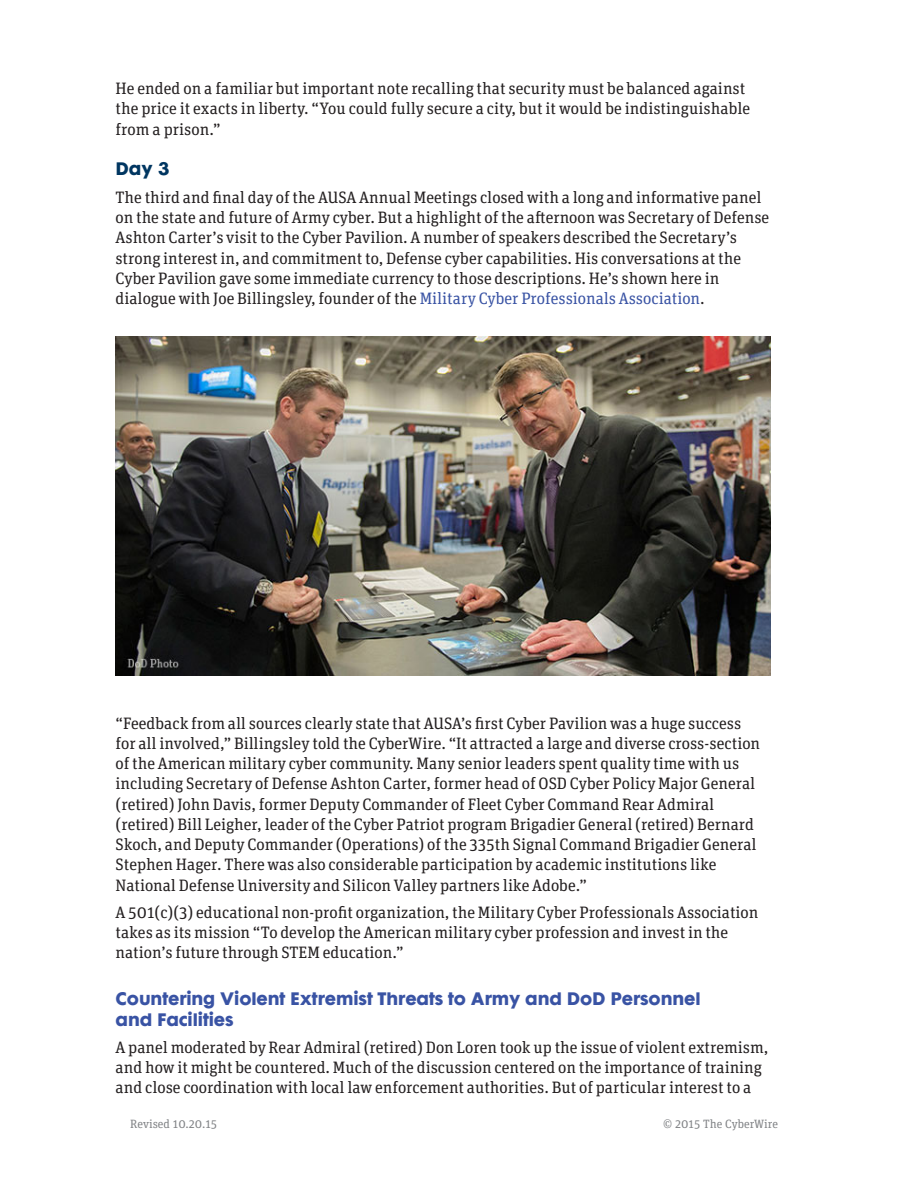
<style>
.page{position:relative;width:918px;height:1188px;background:#fff}
.page>*{position:absolute;margin:0;border:0;box-sizing:border-box;transform-origin:0 0}
.unit_slab_text{font:16.5px/20.2px "Unit Slab OT";color:#231f20}
.headers_blue{font:700 16.5px/20.2px "Cg Futura Maxi";letter-spacing:-.005em;color:#3953a4}
.Event_Day{font:700 16.5px "Cg Futura Maxi";color:#003661}
.t1{font:12px "Unit Slab OT";color:#808285}
.s1{color:#3953a4}
</style>
<div class="page">
<img style="left:116px;top:336px;width:655px;height:340px">
<p class="unit_slab_text" style="left:116px;top:78px;width:636px">He ended on a familiar but important note recalling that security must be balanced against the price it exacts in liberty. “You could fully secure a city, but it would be indistinguishable from a prison.”</p>
<p class="Event_Day" style="left:116px;top:158px;width:55px">Day 3</p>
<p class="unit_slab_text" style="left:116px;top:187px;width:655px">The third and final day of the AUSA Annual Meetings closed with a long and informative panel on the state and future of Army cyber. But a highlight of the afternoon was Secretary of Defense Ashton Carter’s visit to the Cyber Pavilion. A number of speakers described the Secretary’s strong interest in, and commitment to, Defense cyber capabilities. His conversations at the Cyber Pavilion gave some immediate currency to those descriptions. He’s shown here in dialogue with Joe Billingsley, founder of the <span class="s1">Military Cyber Professionals Association</span>.</p>
<p class="unit_slab_text" style="left:116px;top:712px;width:646px">“Feedback from all sources clearly state that AUSA’s first Cyber Pavilion was a huge success for all involved,” Billingsley told the CyberWire. “It attracted a large and diverse cross-section of the American military cyber community. Many senior leaders spent quality time with us including Secretary of Defense Ashton Carter, former head of OSD Cyber Policy Major General (retired) John Davis, former Deputy Commander of Fleet Cyber Command Rear Admiral (retired) Bill Leigher, leader of the Cyber Patriot program Brigadier General (retired) Bernard Skoch, and Deputy Commander (Operations) of the 335th Signal Command Brigadier General Stephen Hager. There was also considerable participation by academic institutions like National Defense University and Silicon Valley partners like Adobe.”</p>
<p class="unit_slab_text" style="left:116px;top:901px;width:644px">A 501(c)(3) educational non-profit organization, the Military Cyber Professionals Association takes as its mission “To develop the American military cyber profession and invest in the nation’s future through STEM education.”</p>
<p class="headers_blue" style="left:116px;top:989px;width:587px">Countering Violent Extremist Threats to Army and DoD Personnel and Facilities</p>
<p class="unit_slab_text" style="left:116px;top:1036px;width:654px">A panel moderated by Rear Admiral (retired) Don Loren took up the issue of violent extremism, and how it might be countered. Much of the discussion centered on the importance of training and close coordination with local law enforcement authorities. But of particular interest to a</p>
<p class="t1" style="left:130px;top:1117px;width:89px">Revised 10.20.15</p>
<p class="t1" style="left:663px;top:1117px;width:117px">© 2015 The CyberWire</p>
</div>
